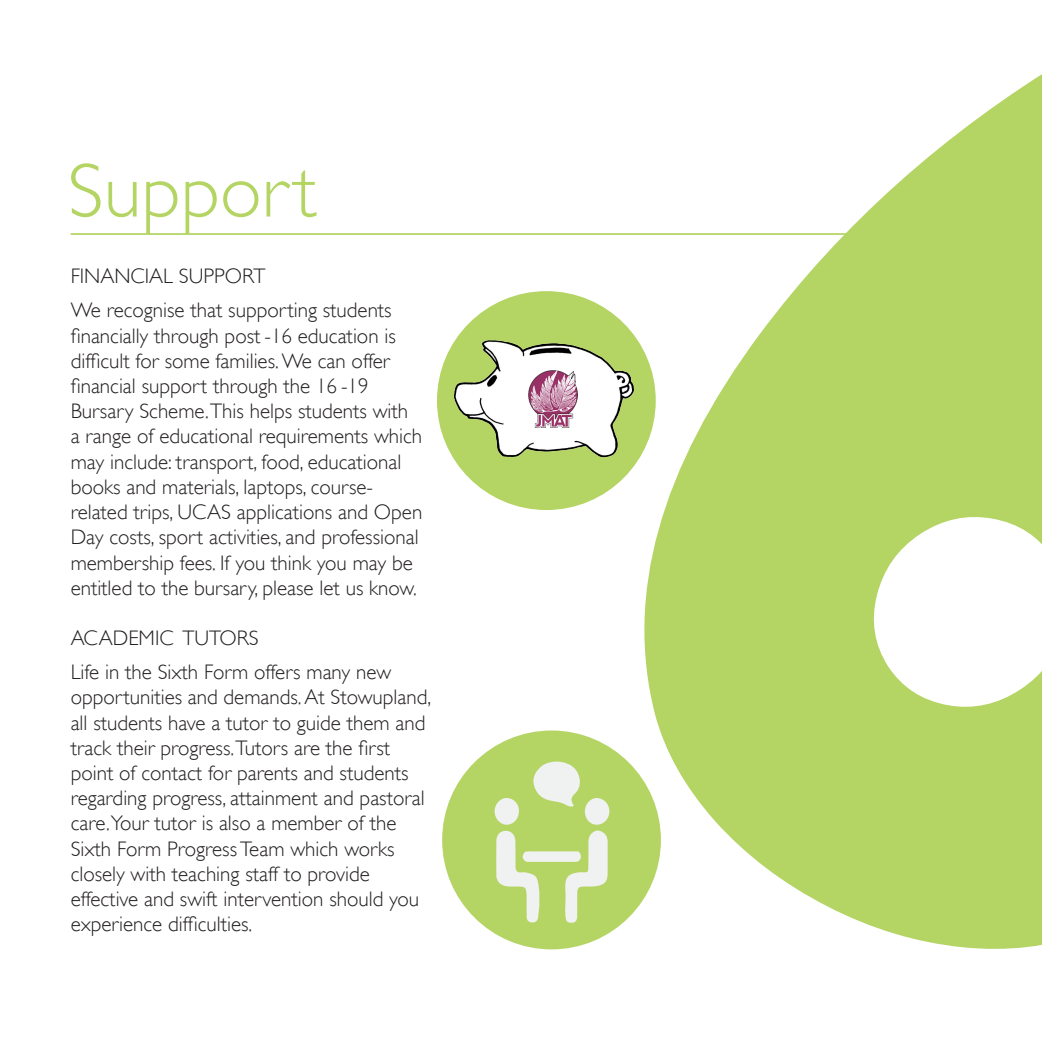
<style>
.page{position:relative;width:1042px;height:1044px;background:#fff}
.page>*{position:absolute;margin:0;border:0;box-sizing:border-box;transform-origin:0 0}
.t1{font:875px "Wicked Mouse";color:#b4d564}
.t2{font:300 77px "Gill Sans";color:#b4d564}
.t3{font:300 21px/25.2px "Gill Sans";color:#231f20}
</style>
<div class="page">
<hr style="left:71px;top:233px;width:971px;height:2px;background:#b4d564">
<div style="left:437px;top:291px;width:219px;height:219px;background:#b4d564;border-radius:50%"></div>
<img style="left:454px;top:307px;width:180px;height:150px">
<div style="left:442px;top:730px;width:219px;height:219px;background:#b4d564;border-radius:50%"></div>
<svg style="left:533px;top:761px;width:47px;height:45px"></svg>
<svg style="left:496px;top:830px;width:112px;height:93px"></svg>
<div style="left:585px;top:797px;width:24px;height:27px;background:#f0f1f1;border-radius:50%"></div>
<div style="left:494px;top:797px;width:25px;height:27px;background:#f0f1f1;border-radius:50%"></div>
<h2 class="t2" style="left:68px;top:147px;width:251px">Support</h2>
<p class="t3" style="left:71px;top:259px;width:323px;line-height:33.9px">FINANCIAL SUPPORT<br>We recognise that supporting students</p>
<p class="t3" style="left:71px;top:323px;width:353px">financially through post -16 education is difficult for some families. We can offer financial support through the 16 -19<br>Bursary Scheme.This helps students with a range of educational requirements which may include: transport, food, educational books and materials, laptops, course&shy;related trips, UCAS applications and Open Day costs, sport activities, and professional membership fees. If you think you may be entitled to the bursary, please let us know.</p>
<p class="t3" style="left:71px;top:621px;width:322px;line-height:33.9px">ACADEMIC TUTORS<br>Life in the Sixth Form offers many new</p>
<p class="t3" style="left:71px;top:684px;width:362px">opportunities and demands. At Stowupland, all students have a tutor to guide them and track their progress.Tutors are the first point of contact for parents and students regarding progress, attainment and pastoral care.Your tutor is also a member of the Sixth Form Progress Team which works closely with teaching staff to provide effective and swift intervention should you experience difficulties.</p>
<h1 class="t1" style="left:640px;top:-207px;width:668px">6</h1>
</div>
